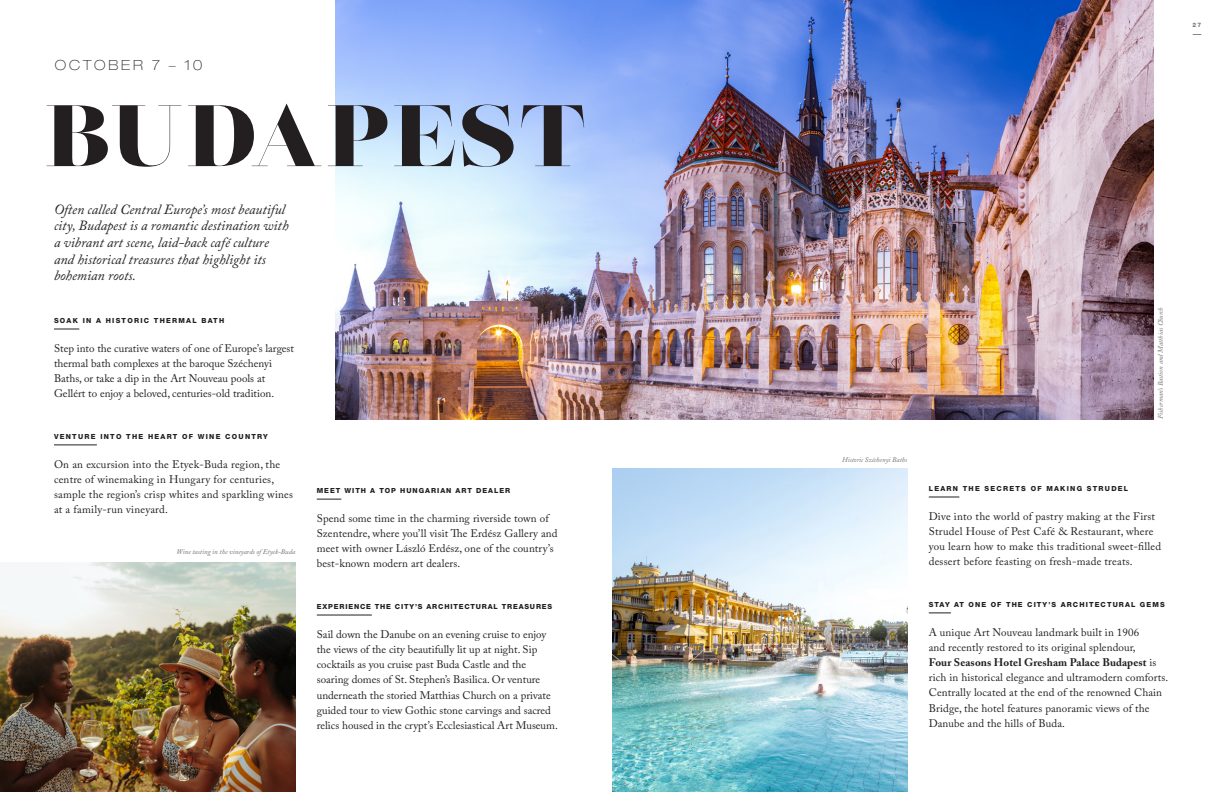
<style>
.page{position:relative;width:1224px;height:792px;background:#fff}
.page>*{position:absolute;margin:0;border:0;box-sizing:border-box;transform-origin:0 0}
.t1{font:86.9px "Pyjvdg Lust Display Didone";letter-spacing:.06em;color:#231f20}
.t2{font:italic 14px/16.6px "Kymcnx A Caslon Pro";color:#231f20}
.t3{font:100 expanded 14px "Glgtyy Helvetica Neue LT Pro";letter-spacing:.2em;color:#231f20}
.t4{font:11px/15.2px "Yxtqmj A Caslon Pro";letter-spacing:.01em;color:#231f20}
.t5{font:800 7px "Kbppyh Helvetica Neue LT Pro";letter-spacing:.18em;color:#231f20}
.t6{font:italic 7px "Kymcnx A Caslon Pro";color:#6c6d70}
.t7{font:800 7px "Kbppyh Helvetica Neue LT Pro";letter-spacing:.12em;color:#231f20}
.t8{font:800 7px "Kbppyh Helvetica Neue LT Pro";letter-spacing:.16em;color:#231f20}
.t9{font:800 7px "Kbppyh Helvetica Neue LT Pro";letter-spacing:.14em;color:#231f20}
.t10{font:italic 7px "Kymcnx A Caslon Pro";color:#6d6f72}
.t11{font:800 6.1px "Klmmkl Helvetica Neue LT Pro";color:#231f20}
.s1{font-family:"Cwtcmm A Caslon Pro";font-weight:700}
</style>
<div class="page">
<hr style="left:54px;top:444px;width:43px;height:1px;background:#231f20">
<hr style="left:54px;top:328px;width:25px;height:2px;background:#231f20">
<svg style="left:929px;top:612px;width:22px;height:1px"></svg>
<hr style="left:929px;top:496px;width:30px;height:1px;background:#231f20">
<hr style="left:317px;top:615px;width:55px;height:1px;background:#231f20">
<svg style="left:317px;top:499px;width:24px;height:1px"></svg>
<img style="left:336px;top:0;width:817px;height:419px">
<img style="left:0;top:563px;width:295px;height:229px">
<img style="left:612px;top:468px;width:295px;height:324px">
<p class="t3" style="left:55px;top:57px;width:149px">OCTOBER 7 – 10</p>
<h2 class="t1" style="left:46px;top:81px;width:540px">BUDAPEST</h2>
<p class="t2" style="left:54px;top:201px;width:236px">Often called Central Europe’s most beautiful city, Budapest is a romantic destination with a vibrant art scene, laid-back café culture and historical treasures that highlight its bohemian roots.</p>
<h3 class="t5" style="left:54px;top:316px;width:172px">SOAK IN A HISTORIC THERMAL BATH</h3>
<p class="t4" style="left:54px;top:340px;width:242px">Step into the curative waters of one of Europe’s largest thermal bath complexes at the baroque Széchenyi Baths, or take a dip in the Art Nouveau pools at Gellért to enjoy a beloved, centuries-old tradition.</p>
<h3 class="t5" style="left:54px;top:432px;width:215px">VENTURE INTO THE HEART OF WINE COUNTRY</h3>
<p class="t4" style="left:54px;top:456px;width:241px">On an excursion into the Etyek-Buda region, the centre of winemaking in Hungary for centuries, sample the region’s crisp whites and sparkling wines at a family-run vineyard.</p>
<p class="t6" style="left:177px;top:548px;width:120px">Wine tasting in the vineyards ofEtyek-Buda</p>
<h3 class="t9" style="left:317px;top:486px;width:195px">MEET WITH A TOP HUNGARIAN ART DEALER</h3>
<p class="t4" style="left:317px;top:510px;width:242px">Spend some time in the charming riverside town of Szentendre, where you’ll visit Te Erdész Gallery and meet with owner László Erdész, one of the country’s best-known modern art dealers.</p>
<h3 class="t7" style="left:317px;top:602px;width:237px">EXPERIENCE THE CITY’S ARCHITECTURAL TREASURES</h3>
<p class="t4" style="left:317px;top:626px;width:243px">Sail down the Danube on an evening cruise to enjoy the views of the city beautifully lit up at night. Sip cocktails as you cruise past Buda Castle and the soaring domes of St. Stephen’s Basilica. Or venture underneath the storied Matthias Church on a private guided tour to view Gothic stone carvings and sacred relics housed in the crypt’s Ecclesiastical Art Museum.</p>
<p class="t11" style="left:1193px;top:21px;width:10px">27</p>
<p class="t10" style="left:842px;top:456px;width:66px">Historic Széchenyi Baths</p>
<p class="t6" style="left:1156px;top:419px;width:113px;rotate:-90deg">Fisherman’s Bastion and Matthias Church</p>
<h3 class="t5" style="left:929px;top:484px;width:201px">LEARN THE SECRETS OF MAKING STRUDEL</h3>
<p class="t4" style="left:929px;top:508px;width:234px">Dive into the world of pastry making at the First Strudel House of Pest Café &amp; Restaurant, where you learn how to make this traditional sweet-flled dessert before feasting on fresh-made treats.</p>
<h3 class="t8" style="left:929px;top:600px;width:237px">STAY AT ONE OF THE CITY’S ARCHITECTURAL GEMS</h3>
<p class="t4" style="left:929px;top:624px;width:241px">A unique Art Nouveau landmark built in 1906<br>and recently restored to its original splendour,<br><span class="s1">Four Seasons Hotel Gresham Palace Budapest</span> is rich in historical elegance and ultramodern comforts.<br>Centrally located at the end of the renowned Chain Bridge, the hotel features panoramic views of the Danube and the hills of Buda.</p>
</div>
